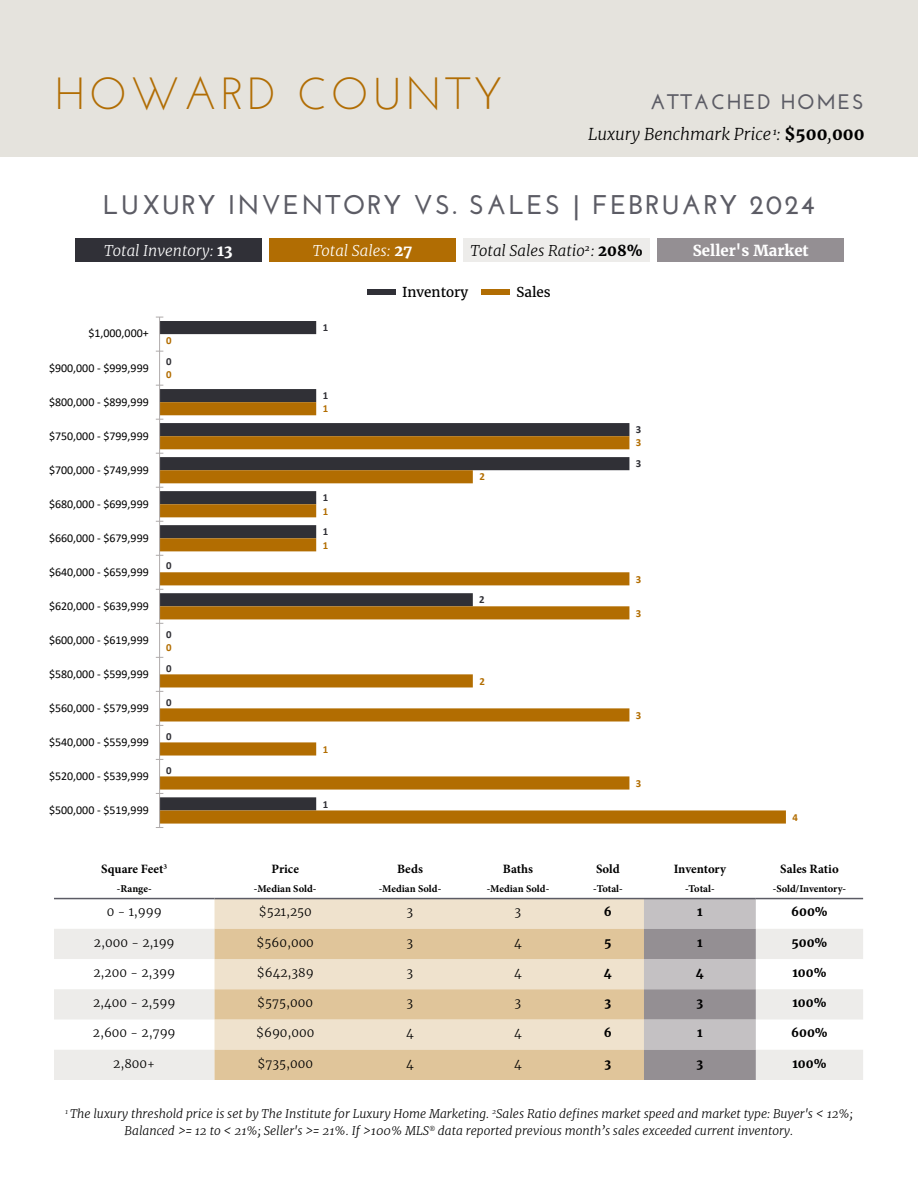
<style>
.page{position:relative;width:918px;height:1188px;background:#fff}
.page>*{position:absolute;margin:0;border:0;box-sizing:border-box;transform-origin:0 0}
.t1{font:45px "Josefin Sans";letter-spacing:.08em;color:#b16d03}
.t2{font:700 27px "Josefin Sans";letter-spacing:.08em;color:#5c5c65}
.t3{font:700 21px "Josefin Sans";letter-spacing:.08em;color:#5c5c65}
.t4{font:italic 300 16.5px "Merriweather";color:#000}
.t5{font:italic 300 15px "Merriweather";color:#fff}
.t6{font:italic 300 15px "Merriweather";color:#000}
.t7{font:700 15px "Merriweather";color:#fff}
.t8{font:13.5px "Merriweather";color:#000}
.t9{font:700 12.75px "Minion Pro";color:#000}
.t10{font:12px "Calibri";color:#000}
.t11{font:italic 300 12px/16.5px "Merriweather";color:#000;text-align:center}
.t12{font:300 12px "Merriweather";color:#000}
.t13{font:700 12px "Merriweather";color:#000}
.t14{font:700 10.8px "Calibri";color:#303036}
.t15{font:700 10.8px "Calibri";color:#b26d01}
.t16{font:700 10.5px "Minion Pro";color:#000}
.s1{font-weight:700;font-style:normal}
</style>
<div class="page">
<div style="left:0;top:0;width:918px;height:158px;background:#e5e3dd"></div>
<div style="left:215px;top:899px;width:429px;height:30px;background:#efe2cd"></div>
<svg style="left:54px;top:929px;width:809px;height:151px;fill:#edecea"></svg>
<svg style="left:215px;top:929px;width:429px;height:151px;fill:#e0c59a"></svg>
<svg style="left:644px;top:899px;width:112px;height:181px"></svg>
<hr style="left:54px;top:898px;width:161px;height:1px;background:#5c5c65">
<hr style="left:215px;top:898px;width:141px;height:1px;background:#5c5c65">
<hr style="left:356px;top:898px;width:108px;height:1px;background:#5c5c65">
<hr style="left:464px;top:898px;width:108px;height:1px;background:#5c5c65">
<hr style="left:572px;top:898px;width:72px;height:1px;background:#5c5c65">
<hr style="left:644px;top:898px;width:112px;height:1px;background:#5c5c65">
<hr style="left:756px;top:898px;width:107px;height:1px;background:#5c5c65">
<svg style="left:160px;top:321px;width:157px;height:81px"></svg>
<svg style="left:160px;top:402px;width:626px;height:422px"></svg>
<hr style="left:159px;top:317px;width:1px;height:511px;background:#afabab">
<div style="left:367px;top:289px;width:29px;height:5px;background:#303037"></div>
<div style="left:482px;top:289px;width:28px;height:5px;background:#b16d03"></div>
<div style="left:657px;top:238px;width:187px;height:24px;background:#948f93"></div>
<div style="left:75px;top:238px;width:187px;height:24px;background:#303037"></div>
<div style="left:269px;top:238px;width:187px;height:24px;background:#b16d03"></div>
<div style="left:463px;top:238px;width:187px;height:24px;background:#edecea"></div>
<h1 class="t1" style="left:54px;top:65px;width:450px">HOWARD COUNTY</h1>
<h3 class="t3" style="left:650px;top:89px;width:215px">ATTACHED HOMES</h3>
<h3 class="t4" style="left:588px;top:124px;width:278px">Luxury Benchmark Price <sup>1</sup>: <span class="s1">$500</span>,<span class="s1">000</span></h3>
<h2 class="t2" style="left:103px;top:188px;width:713px">LUXURY INVENTORY VS. SALES | FEBRUARY 2024</h2>
<p class="t5" style="left:104px;top:241px;width:130px">Total Inventory: <span class="s1">13</span></p>
<p class="t5" style="left:313px;top:241px;width:101px">Total Sales: <span class="s1">27</span></p>
<p class="t6" style="left:470px;top:241px;width:174px">Total Sales Ratio<sup>2</sup> : <span class="s1">208%</span></p>
<p class="t7" style="left:693px;top:241px;width:117px">Seller's Market</p>
<p class="t10" style="left:88px;top:325px;width:62px">$1,000,000+</p>
<p class="t10" style="left:49px;top:359px;width:101px">$900,000 - $999,999</p>
<p class="t10" style="left:49px;top:393px;width:101px">$800,000 - $899,999</p>
<p class="t10" style="left:49px;top:427px;width:101px">$750,000 - $799,999</p>
<p class="t10" style="left:49px;top:461px;width:101px">$700,000 - $749,999</p>
<p class="t10" style="left:49px;top:495px;width:101px">$680,000 - $699,999</p>
<p class="t10" style="left:49px;top:529px;width:101px">$660,000 - $679,999</p>
<p class="t10" style="left:49px;top:563px;width:101px">$640,000 - $659,999</p>
<p class="t10" style="left:49px;top:597px;width:101px">$620,000 - $639,999</p>
<p class="t10" style="left:49px;top:631px;width:101px">$600,000 - $619,999</p>
<p class="t10" style="left:49px;top:666px;width:101px">$580,000 - $599,999</p>
<p class="t10" style="left:49px;top:700px;width:101px">$560,000 - $579,999</p>
<p class="t10" style="left:49px;top:734px;width:101px">$540,000 - $559,999</p>
<p class="t10" style="left:49px;top:768px;width:101px">$520,000 - $539,999</p>
<p class="t10" style="left:49px;top:802px;width:101px">$500,000 - $519,999</p>
<p class="t15" style="left:166px;top:333px;width:7px">0</p>
<p class="t15" style="left:166px;top:367px;width:7px">0</p>
<p class="t14" style="left:166px;top:354px;width:7px">0</p>
<p class="t14" style="left:166px;top:558px;width:7px">0</p>
<p class="t14" style="left:166px;top:626px;width:7px">0</p>
<p class="t14" style="left:166px;top:660px;width:7px">0</p>
<p class="t14" style="left:166px;top:694px;width:7px">0</p>
<p class="t14" style="left:166px;top:728px;width:7px">0</p>
<p class="t14" style="left:166px;top:762px;width:7px">0</p>
<p class="t15" style="left:166px;top:639px;width:7px">0</p>
<p class="t9" style="left:101px;top:860px;width:67px">Square Feet<sup>3</sup></p>
<p class="t16" style="left:117px;top:882px;width:36px">-Range-</p>
<p class="t14" style="left:323px;top:320px;width:7px">1</p>
<p class="t14" style="left:323px;top:388px;width:7px">1</p>
<p class="t15" style="left:323px;top:401px;width:7px">1</p>
<p class="t14" style="left:323px;top:490px;width:7px">1</p>
<p class="t14" style="left:323px;top:524px;width:7px">1</p>
<p class="t15" style="left:323px;top:503px;width:7px">1</p>
<p class="t15" style="left:323px;top:537px;width:7px">1</p>
<p class="t15" style="left:323px;top:742px;width:7px">1</p>
<p class="t14" style="left:323px;top:796px;width:7px">1</p>
<p class="t9" style="left:272px;top:860px;width:29px">Price</p>
<p class="t16" style="left:254px;top:882px;width:64px">-Median Sold-</p>
<p class="t8" style="left:402px;top:284px;width:68px">Inventory</p>
<p class="t8" style="left:516px;top:284px;width:36px">Sales</p>
<p class="t15" style="left:479px;top:469px;width:7px">2</p>
<p class="t14" style="left:479px;top:592px;width:7px">2</p>
<p class="t15" style="left:479px;top:673px;width:7px">2</p>
<p class="t9" style="left:397px;top:860px;width:27px">Beds</p>
<p class="t16" style="left:379px;top:882px;width:64px">-Median Sold-</p>
<p class="t9" style="left:503px;top:860px;width:32px">Baths</p>
<p class="t16" style="left:487px;top:882px;width:64px">-Median Sold-</p>
<p class="t14" style="left:636px;top:422px;width:7px">3</p>
<p class="t14" style="left:636px;top:456px;width:7px">3</p>
<p class="t15" style="left:636px;top:435px;width:7px">3</p>
<p class="t15" style="left:636px;top:571px;width:7px">3</p>
<p class="t15" style="left:636px;top:605px;width:7px">3</p>
<p class="t15" style="left:636px;top:708px;width:7px">3</p>
<p class="t15" style="left:636px;top:776px;width:7px">3</p>
<p class="t9" style="left:596px;top:860px;width:25px">Sold</p>
<p class="t16" style="left:593px;top:882px;width:31px">-Total-</p>
<p class="t9" style="left:674px;top:860px;width:54px">Inventory</p>
<p class="t16" style="left:685px;top:882px;width:31px">-Total-</p>
<p class="t15" style="left:793px;top:810px;width:7px">4</p>
<p class="t9" style="left:780px;top:860px;width:60px">Sales Ratio</p>
<p class="t16" style="left:773px;top:882px;width:75px">-Sold/Inventory-</p>
<p class="t12" style="left:107px;top:905px;width:56px">0 - 1,999</p>
<p class="t12" style="left:259px;top:905px;width:55px">$521,250</p>
<p class="t12" style="left:407px;top:905px;width:8px">3</p>
<p class="t12" style="left:515px;top:905px;width:8px">3</p>
<p class="t13" style="left:604px;top:905px;width:10px">6</p>
<p class="t13" style="left:697px;top:905px;width:7px">1</p>
<p class="t13" style="left:791px;top:905px;width:38px">600%</p>
<p class="t12" style="left:94px;top:935px;width:82px">2,000 - 2,199</p>
<p class="t12" style="left:257px;top:935px;width:59px">$560,000</p>
<p class="t12" style="left:407px;top:935px;width:8px">3</p>
<p class="t12" style="left:514px;top:935px;width:9px">4</p>
<p class="t13" style="left:604px;top:935px;width:9px">5</p>
<p class="t13" style="left:697px;top:935px;width:7px">1</p>
<p class="t13" style="left:791px;top:935px;width:37px">500%</p>
<p class="t12" style="left:93px;top:965px;width:83px">2,200 - 2,399</p>
<p class="t12" style="left:257px;top:965px;width:58px">$642,389</p>
<p class="t12" style="left:407px;top:965px;width:8px">3</p>
<p class="t12" style="left:514px;top:965px;width:9px">4</p>
<p class="t13" style="left:604px;top:965px;width:9px">4</p>
<p class="t13" style="left:696px;top:965px;width:9px">4</p>
<p class="t13" style="left:792px;top:965px;width:36px">100%</p>
<p class="t12" style="left:93px;top:995px;width:84px">2,400 - 2,599</p>
<p class="t12" style="left:257px;top:995px;width:57px">$575,000</p>
<p class="t12" style="left:407px;top:995px;width:8px">3</p>
<p class="t12" style="left:515px;top:995px;width:8px">3</p>
<p class="t13" style="left:605px;top:995px;width:8px">3</p>
<p class="t13" style="left:696px;top:995px;width:8px">3</p>
<p class="t13" style="left:792px;top:995px;width:36px">100%</p>
<p class="t12" style="left:93px;top:1026px;width:84px">2,600 - 2,799</p>
<p class="t12" style="left:256px;top:1026px;width:60px">$690,000</p>
<p class="t12" style="left:406px;top:1026px;width:9px">4</p>
<p class="t12" style="left:514px;top:1026px;width:9px">4</p>
<p class="t13" style="left:604px;top:1026px;width:10px">6</p>
<p class="t13" style="left:697px;top:1026px;width:7px">1</p>
<p class="t13" style="left:791px;top:1026px;width:38px">600%</p>
<p class="t12" style="left:113px;top:1056px;width:43px">2,800+</p>
<p class="t12" style="left:257px;top:1056px;width:57px">$735,000</p>
<p class="t12" style="left:406px;top:1056px;width:9px">4</p>
<p class="t12" style="left:514px;top:1056px;width:9px">4</p>
<p class="t13" style="left:605px;top:1056px;width:8px">3</p>
<p class="t13" style="left:696px;top:1056px;width:8px">3</p>
<p class="t13" style="left:792px;top:1056px;width:36px">100%</p>
<p class="t11" style="left:65px;top:1106px;width:789px"><sup>1</sup> The luxury threshold price is set by The Institute for Luxury Home Marketing. <sup>2</sup>Sales Ratio defines market speed and market type: Buyer's &lt; 12%;<br>Balanced &gt;= 12 to &lt; 21%; Seller's &gt;= 21%. If &gt;100% MLS<sup>®</sup> data reported previous month’s sales exceeded current inventory.</p>
</div>
